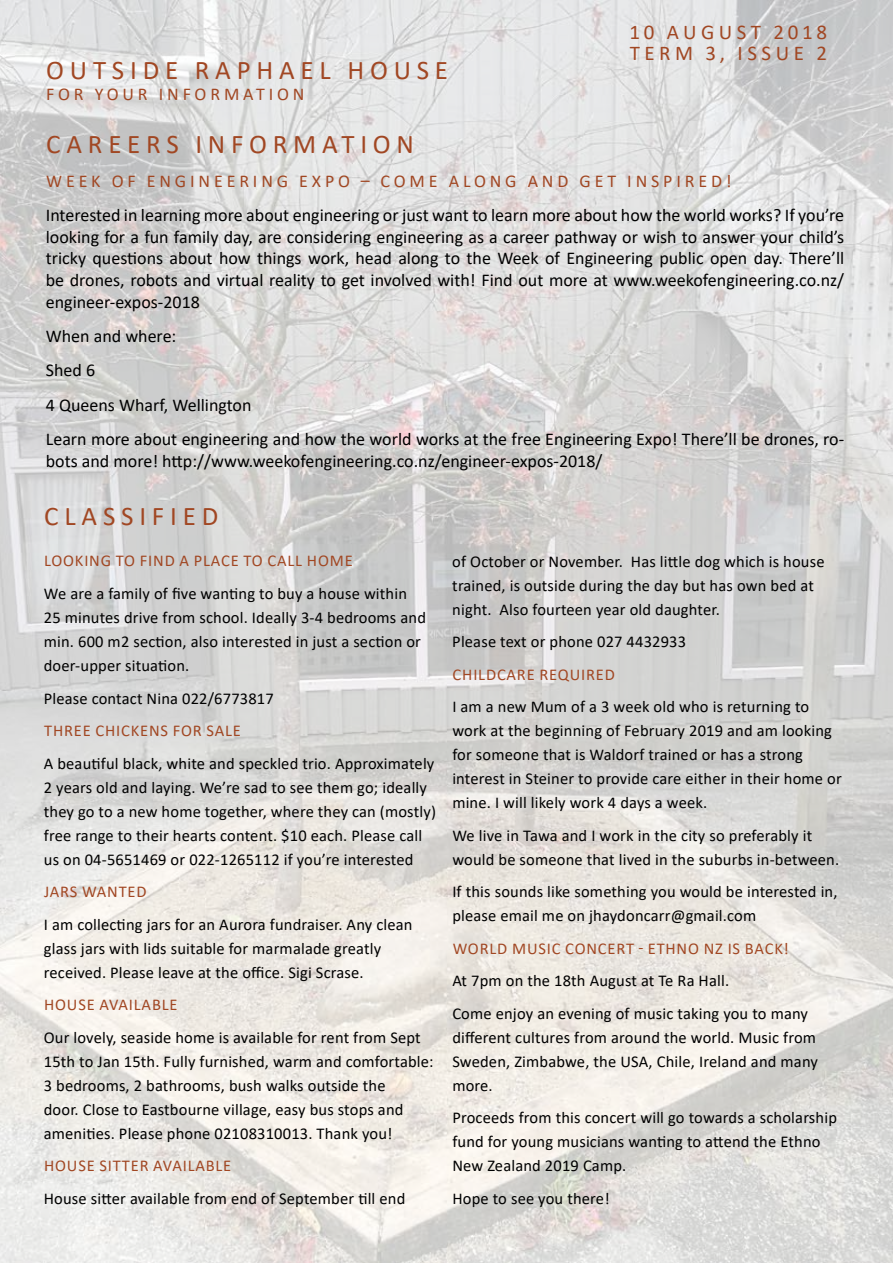
<style>
.page{position:relative;width:893px;height:1263px;background:#fff}
.page>*{position:absolute;margin:0;border:0;box-sizing:border-box;transform-origin:0 0}
.t1{font:27px "Calibri";letter-spacing:.215em;color:#a14723}
.t2{font:21px/21px "Calibri";letter-spacing:.21em;color:#a14723}
.t3{font:18px/21.6px "Calibri";color:#000;text-align:justify}
.t4{font:18px "Calibri";letter-spacing:.215em;color:#a14723}
.t5{font:16.5px/24px "Calibri";letter-spacing:.01em;color:#000}
.t6{font:16.5px "Calibri";letter-spacing:.05em;color:#a14723}
</style>
<div class="page">
<img style="left:0;top:0;width:893px;height:1263px">
<h1 class="t1" style="left:46px;top:51px;width:100px">outside</h1>
<h1 class="t1" style="left:195px;top:51px;width:251px">raph ael ho use</h1>
<p class="t4" style="left:46px;top:82px;width:13px">for</p>
<p class="t4" style="left:95px;top:82px;width:79px">yourinformation</p>
<p class="t2" style="left:629px;top:21px;width:199px">10 august 2018<br>TERM 3, ISSU</p>
<p class="t2" style="left:794px;top:42px;width:35px">E 2</p>
<h1 class="t1" style="left:46px;top:125px;width:61px">career</h1>
<h1 class="t1" style="left:166px;top:125px;width:50px">s inform</h1>
<h1 class="t1" style="left:322px;top:125px;width:56px">ation</h1>
<p class="t4" style="left:46px;top:168px;width:78px">Week of</p>
<p class="t4" style="left:147px;top:168px;width:14px">Engin</p>
<p class="t4" style="left:214px;top:168px;width:38px">eering</p>
<p class="t4" style="left:299px;top:168px;width:39px">Expo</p>
<p class="t4" style="left:361px;top:168px;width:103px">–Com ealong</p>
<p class="t4" style="left:528px;top:168px;width:15px">and</p>
<p class="t4" style="left:580px;top:168px;width:95px">get in spir</p>
<p class="t4" style="left:698px;top:168px;width:35px">ed!</p>
<p class="t3" style="left:46px;top:204px;width:800px">Interested in learning more about engineering or just want to learn more about how the world works? If you’re looking for a fun family day, are considering engineering as a career pathway or wish to answer your child’s tricky questions about how things work, head along to the Week of Engineering public open day. There’ll be drones, robots and virtual reality to get involved with! Find out more at www.weekofengineering.co.nz/ engineer-expos-2018</p>
<p class="t3" style="left:46px;top:318px;width:800px;line-height:34.3px;text-align:left">When and where:<br>Shed 6<br>4 Queens Wharf, Wellington<br>Learn more about engineering and how the world works at the free Engineering Expo! There’ll be drones, ro-</p>
<p class="t3" style="left:46px;top:449px;width:558px">bots and more! http://www.weekofengineering.co.nz/engineer-expos-2018/</p>
<h1 class="t1" style="left:44px;top:497px;width:112px">cl assified</h1>
<p class="t6" style="left:44px;top:549px;width:19px">Looking</p>
<p class="t6" style="left:116px;top:549px;width:34px">to find</p>
<p class="t6" style="left:180px;top:549px;width:24px">a plac</p>
<p class="t6" style="left:231px;top:549px;width:47px">e to call</p>
<p class="t6" style="left:307px;top:549px;width:13px">hom</p>
<p class="t6" style="left:345px;top:549px;width:10px">e</p>
<p class="t5" style="left:44px;top:581px;width:384px">We are a family of five wanting to buy a house within 25 minutes drive from school. Ideally 3-4 bedrooms and min. 600 m2 section, also interested in just a section or doer-upper situation.</p>
<p class="t5" style="left:44px;top:686px;width:232px">Please contact Nina 022/6773817</p>
<p class="t6" style="left:44px;top:719px;width:61px">three chick</p>
<p class="t6" style="left:140px;top:719px;width:43px">ens for</p>
<p class="t6" style="left:206px;top:719px;width:36px">sale</p>
<p class="t5" style="left:44px;top:751px;width:394px">A beautiful black, white and speckled trio. Approximately 2 years old and laying. We’re sad to see them go; ideally they go to a new home together, where they can (mostly) free range to their hearts content. $10 each. Please call us on 04-5651469 or 022-1265112 if you’re interested</p>
<p class="t6" style="left:44px;top:880px;width:50px">jar s want</p>
<p class="t6" style="left:128px;top:880px;width:18px">ed</p>
<p class="t5" style="left:44px;top:912px;width:370px">I am collecting jars for an Aurora fundraiser. Any clean glass jars with lids suitable for marmalade greatly received. Please leave at the office. Sigi Scrase.</p>
<p class="t6" style="left:44px;top:993px;width:65px">house availabl</p>
<p class="t6" style="left:170px;top:993px;width:10px">e</p>
<p class="t5" style="left:44px;top:1025px;width:391px">Our lovely, seaside home is available for rent from Sept 15th to Jan 15th. Fully furnished, warm and comfortable:<br>3 bedrooms, 2 bathrooms, bush walks outside the<br>door. Close to Eastbourne village, easy bus stops and amenities. Please phone 02108310013. Thank you!</p>
<p class="t6" style="left:44px;top:1154px;width:119px">house sitter availabl</p>
<p class="t6" style="left:223px;top:1154px;width:10px">e</p>
<p class="t5" style="left:44px;top:1186px;width:363px">House sitter available from end of September till end</p>
<p class="t5" style="left:452px;top:549px;width:374px">of October or November. Has little dog which is house trained, is outside during the day but has own bed at night. Also fourteen year old daughter.</p>
<p class="t5" style="left:452px;top:629px;width:235px">Please text or phone 027 4432933</p>
<p class="t6" style="left:453px;top:663px;width:10px">childc</p>
<p class="t6" style="left:507px;top:663px;width:84px">are required</p>
<p class="t5" style="left:452px;top:694px;width:391px">I am a new Mum of a 3 week old who is returning to work at the beginning of February 2019 and am looking for someone that is Waldorf trained or has a strong interest in Steiner to provide care either in their home or mine. I will likely work 4 days a week.</p>
<p class="t5" style="left:452px;top:823px;width:388px">We live in Tawa and I work in the city so preferably it would be someone that lived in the suburbs in-between.</p>
<p class="t5" style="left:452px;top:879px;width:387px">If this sounds like something you would be interested in, please email me on jhaydoncarr@gmail.com</p>
<p class="t6" style="left:453px;top:937px;width:26px">World</p>
<p class="t6" style="left:512px;top:937px;width:74px">Music Conc</p>
<p class="t6" style="left:607px;top:937px;width:52px">ert - Ethno</p>
<p class="t6" style="left:704px;top:937px;width:52px">NZ is back</p>
<p class="t6" style="left:783px;top:937px;width:7px">!</p>
<p class="t5" style="left:452px;top:964px;width:357px;line-height:32.5px">At 7pm on the 18th August at Te Ra Hall.<br>Come enjoy an evening of music taking you to many</p>
<p class="t5" style="left:452px;top:1025px;width:367px;text-align:justify">different cultures from around the world. Music from Sweden, Zimbabwe, the USA, Chile, Ireland and many more.</p>
<p class="t5" style="left:452px;top:1105px;width:386px">Proceeds from this concert will go towards a scholarship fund for young musicians wanting to attend the Ethno<br>New Zealand 2019 Camp.</p>
<p class="t5" style="left:452px;top:1186px;width:159px">Hope to see you there!</p>
</div>
